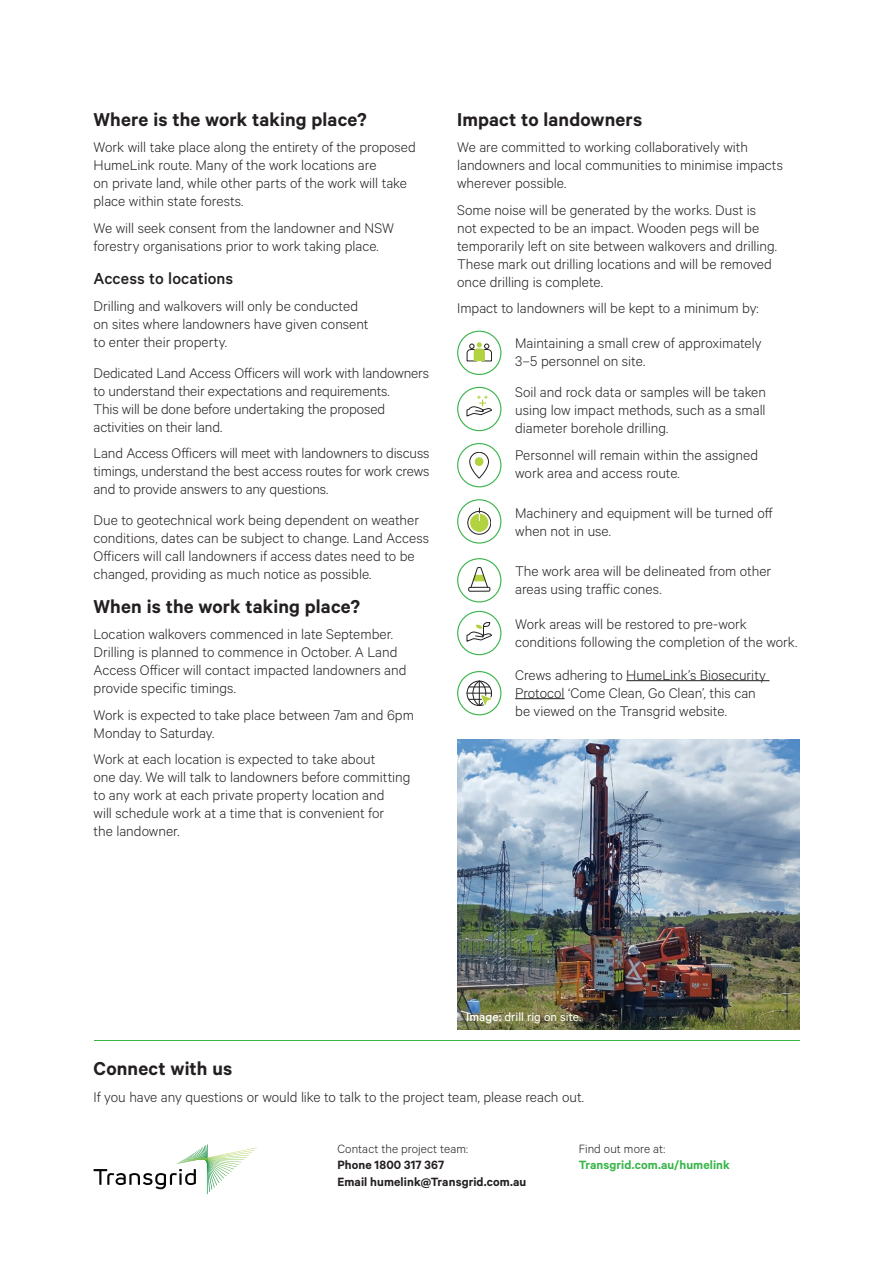
<style>
.page{position:relative;width:893px;height:1263px;background:#fff}
.page>*{position:absolute;margin:0;border:0;box-sizing:border-box;transform-origin:0 0}
.Fact_Sheet___H1{font:600 21px "Calibre";letter-spacing:.005em;color:#231f20}
.Connect_with_us{font:600 21px "Calibre";letter-spacing:.01em;color:#231f20}
.Fact_Sheet___H2{font:500 18px "Calibre";letter-spacing:.005em;color:#231f20}
.Fact_Sheet___Body{font:300 15.75px/18px "Calibre";color:#231f20}
.Fact_Sheet___Body_tr{font:300 15.75px/18px "Calibre";letter-spacing:-.01em;color:#231f20}
.Footer_no_space{font:600 13.5px "Calibre";letter-spacing:.01em;color:#231f20}
.Footer_no_space-2{font:600 13.5px/16.5px "Calibre";letter-spacing:.01em;color:#3ab54a}
.Footer_no_space-3{font:300 13.5px "Calibre";letter-spacing:.005em;color:#231f20}
.t1{font:13.5px "Calibre";color:#fff}
.s1{font-weight:500}
.s2{font-weight:300;color:#231f20}
</style>
<div class="page">
<div style="left:457px;top:331px;width:44px;height:44px;border:1px solid #3ab54a;border-radius:50%"></div>
<div style="left:457px;top:387px;width:44px;height:44px;border:1px solid #3ab54a;border-radius:50%"></div>
<div style="left:457px;top:443px;width:44px;height:44px;border:1px solid #3ab54a;border-radius:50%"></div>
<svg style="left:458px;top:500px;width:43px;height:43px"></svg>
<div style="left:457px;top:499px;width:44px;height:45px;border:1px solid #3ab54a;border-radius:50%"></div>
<div style="left:457px;top:558px;width:44px;height:44px;border:1px solid #3ab54a;border-radius:50%"></div>
<div style="left:457px;top:611px;width:44px;height:44px;border:1px solid #3ab54a;border-radius:50%"></div>
<div style="left:457px;top:671px;width:44px;height:44px;border:1px solid #3ab54a;border-radius:50%"></div>
<svg style="left:467px;top:342px;width:25px;height:19px"></svg>
<svg style="left:467px;top:395px;width:25px;height:21px"></svg>
<svg style="left:467px;top:622px;width:25px;height:19px"></svg>
<svg style="left:467px;top:681px;width:25px;height:25px"></svg>
<svg style="left:470px;top:452px;width:19px;height:26px"></svg>
<div style="left:475px;top:457px;width:8px;height:9px;background:#b2d23f;border-radius:50%"></div>
<div style="left:470px;top:514px;width:18px;height:18px;background:#b2d23f;border-radius:50%"></div>
<div style="left:468px;top:511px;width:23px;height:23px;border:1px solid #231f20;border-radius:50%"></div>
<svg style="left:479px;top:508px;width:1px;height:12px"></svg>
<div style="left:468px;top:587px;width:22px;height:4px;border:1px solid #231f20"></div>
<svg style="left:470px;top:567px;width:18px;height:21px"></svg>
<hr style="left:94px;top:1040px;width:706px;height:1px;background:#3ab54a">
<hr style="left:626px;top:680px;width:143px;height:1px;background:#231f20">
<hr style="left:515px;top:698px;width:50px;height:1px;background:#231f20">
<img style="left:457px;top:739px;width:342px;height:291px">
<svg style="left:94px;top:1144px;width:163px;height:50px"></svg>
<h1 class="Fact_Sheet___H1" style="left:94px;top:107px;width:275px">Where is the work taking place?</h1>
<p class="Fact_Sheet___Body" style="left:94px;top:138px;width:324px">Work will take place along the entirety of the proposed HumeLink route. Many of the work locations are<br>on private land, while other parts of the work will take place within state forests.</p>
<p class="Fact_Sheet___Body" style="left:94px;top:218px;width:302px">We will seek consent from the landowner and NSW forestry organisations prior to work taking place.</p>
<h2 class="Fact_Sheet___H2" style="left:94px;top:268px;width:141px">Access to locations</h2>
<p class="Fact_Sheet___Body" style="left:94px;top:296px;width:277px">Drilling and walkovers will only be conducted on sites where landowners have given consent to enter their property.</p>
<p class="Fact_Sheet___Body_tr" style="left:94px;top:363px;width:337px">Dedicated Land Access Officers will work with landowners to understand their expectations and requirements.<br>This will be done before undertaking the proposed activities on their land.</p>
<p class="Fact_Sheet___Body_tr" style="left:94px;top:444px;width:338px;text-align:justify">Land Access Officers will meet with landowners to discuss timings, understand the best access routes for work crews and to provide answers to any questions.</p>
<p class="Fact_Sheet___Body" style="left:94px;top:510px;width:337px">Due to geotechnical work being dependent on weather conditions, dates can be subject to change. Land Access Officers will call landowners if access dates need to be changed, providing as much notice as possible.</p>
<h1 class="Fact_Sheet___H1" style="left:94px;top:594px;width:268px">When is the work taking place?</h1>
<p class="Fact_Sheet___Body" style="left:94px;top:625px;width:314px">Location walkovers commenced in late September.<br>Drilling is planned to commence in October. A Land Access Officer will contact impacted landowners and provide specific timings.</p>
<p class="Fact_Sheet___Body" style="left:94px;top:705px;width:322px">Work is expected to take place between 7am and 6pm<br>Monday to Saturday.</p>
<p class="Fact_Sheet___Body" style="left:94px;top:750px;width:318px">Work at each location is expected to take about<br>one day. We will talk to landowners before committing to any work at each private property location and<br>will schedule work at a time that is convenient for<br>the landowner.</p>
<h1 class="Fact_Sheet___H1" style="left:457px;top:107px;width:187px">Impact to landowners</h1>
<p class="Fact_Sheet___Body" style="left:457px;top:138px;width:327px">We are committed to working collaboratively with landowners and local communities to minimise impacts wherever possible.</p>
<p class="Fact_Sheet___Body" style="left:457px;top:200px;width:322px">Some noise will be generated by the works. Dust is not expected to be an impact. Wooden pegs will be temporarily left on site between walkovers and drilling.<br>These mark out drilling locations and will be removed once drilling is complete.</p>
<p class="Fact_Sheet___Body" style="left:457px;top:299px;width:303px">Impact to landowners will be kept to a minimum by:</p>
<p class="Fact_Sheet___Body" style="left:515px;top:333px;width:248px">Maintaining a small crew of approximately<br>3–5 personnel on site.</p>
<p class="Fact_Sheet___Body" style="left:515px;top:382px;width:252px;text-align:justify">Soil and rock data or samples will be taken using low impact methods, such as a small diameter borehole drilling.</p>
<p class="Fact_Sheet___Body" style="left:515px;top:445px;width:244px">Personnel will remain within the assigned work area and access route.</p>
<p class="Fact_Sheet___Body" style="left:515px;top:504px;width:259px">Machinery and equipment will be turned off when not in use.</p>
<p class="Fact_Sheet___Body" style="left:515px;top:562px;width:258px">The work area will be delineated from other areas using traffic cones.</p>
<p class="Fact_Sheet___Body" style="left:515px;top:614px;width:284px">Work areas will be restored to pre-work conditions following the completion of the work.</p>
<p class="Fact_Sheet___Body" style="left:515px;top:665px;width:252px">Crews adhering to HumeLink’s Biosecurity<br>Protocol ‘Come Clean, Go Clean’, this can be viewed on the Transgrid website.</p>
<p class="t1" style="left:466px;top:1008px;width:117px"><span class="s1">Image:</span> drill rig on site.</p>
<p class="Connect_with_us" style="left:94px;top:1056px;width:140px">Connect with us</p>
<p class="Fact_Sheet___Body" style="left:94px;top:1087px;width:492px">If you have any questions or would like to talk to the project team, please reach out.</p>
<p class="Footer_no_space-3" style="left:337px;top:1140px;width:132px">Contact the project team:</p>
<p class="Footer_no_space" style="left:337px;top:1157px;width:108px">Phone 1800 317 367</p>
<p class="Footer_no_space" style="left:337px;top:1173px;width:191px">Email humelink@Transgrid.com.au</p>
<p class="Footer_no_space-2" style="left:579px;top:1140px;width:153px"><span class="s2">Find out more at:<br></span>Transgrid.com.au/humelink</p>
</div>
